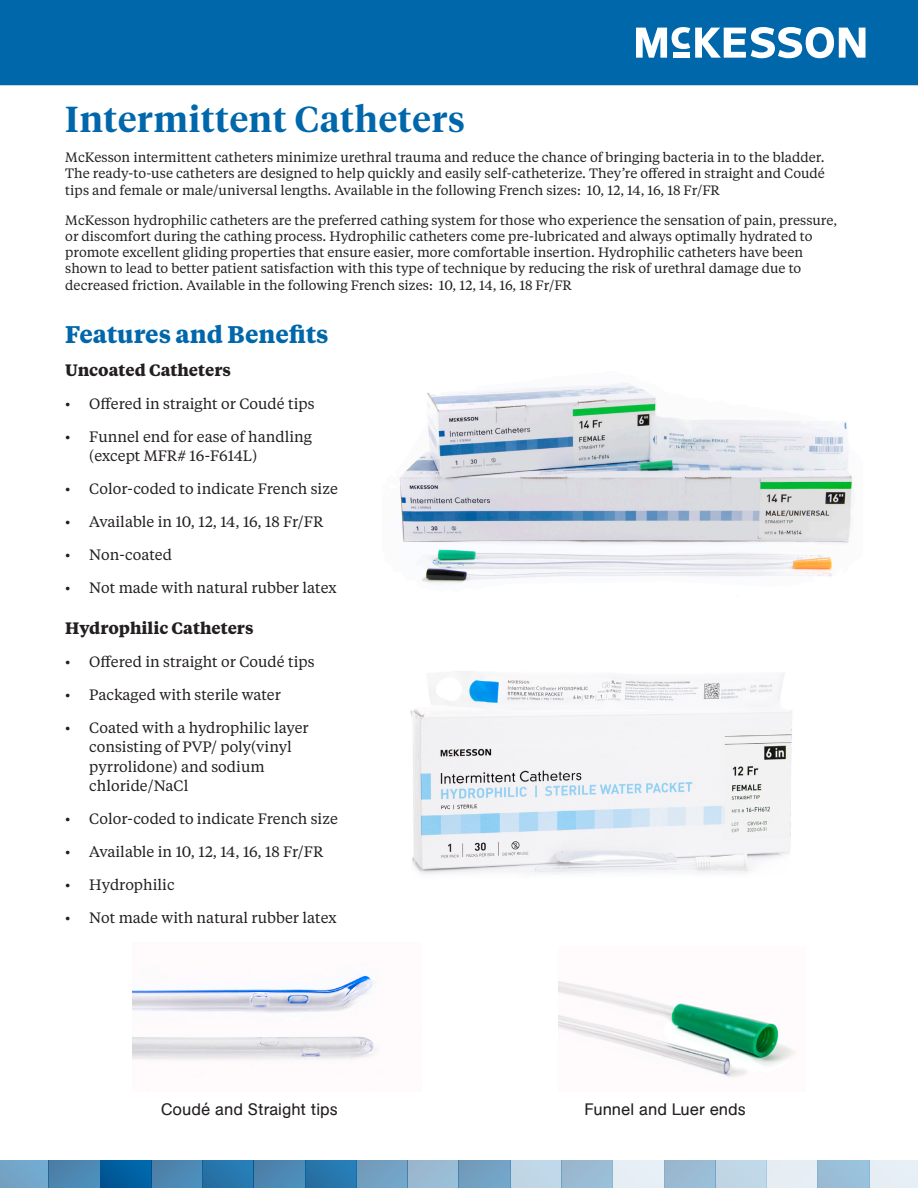
<style>
.page{position:relative;width:918px;height:1188px;background:#fff}
.page>*{position:absolute;margin:0;border:0;box-sizing:border-box;transform-origin:0 0}
.t1{font:600 36px "Tiempos Headline";letter-spacing:.025em;color:#0067aa}
.t2{font:700 24px "Tiempos Text";color:#0067aa}
.t3{font:700 16.5px "Tiempos Text";color:#231f20}
.t4{font:16.5px "AG Book Pro";color:#231f20}
.t5{font:15px/19.5px "Tiempos Text";color:#231f20}
.t6{font:13.5px/16.4px "Tiempos Text";color:#231f20;text-align:justify}
</style>
<div class="page">
<div style="left:0;top:1161px;width:49px;height:27px;background:#73a7ca"></div>
<div style="left:49px;top:1161px;width:51px;height:27px;background:#4d87b2"></div>
<div style="left:715px;top:1161px;width:52px;height:27px;background:#c0d7e7"></div>
<div style="left:664px;top:1161px;width:51px;height:27px;background:#9abbd3"></div>
<div style="left:767px;top:1161px;width:51px;height:27px;background:#e6eef4"></div>
<div style="left:869px;top:1161px;width:49px;height:27px;background:#e6eff5"></div>
<div style="left:818px;top:1161px;width:51px;height:27px;background:#9abfd8"></div>
<svg style="left:100px;top:1161px;width:51px;height:27px"></svg>
<div style="left:203px;top:1161px;width:51px;height:27px;background:#2777ad"></div>
<div style="left:151px;top:1161px;width:52px;height:27px;background:#4d87b2"></div>
<div style="left:356px;top:1161px;width:52px;height:27px;background:#73a1c2"></div>
<div style="left:305px;top:1161px;width:51px;height:27px;background:#2777ad"></div>
<div style="left:254px;top:1161px;width:51px;height:27px;background:#4d87b2"></div>
<div style="left:459px;top:1161px;width:51px;height:27px;background:#73a1c2"></div>
<div style="left:408px;top:1161px;width:51px;height:27px;background:#9abbd3"></div>
<div style="left:613px;top:1161px;width:51px;height:27px;background:#e6eff5"></div>
<div style="left:510px;top:1161px;width:52px;height:27px;background:#c0d7e7"></div>
<div style="left:562px;top:1161px;width:51px;height:27px;background:#9abbd3"></div>
<div style="left:0;top:0;width:918px;height:85px;background:#0067aa"></div>
<svg style="left:636px;top:27px;width:229px;height:31px"></svg>
<img style="left:399px;top:383px;width:454px;height:200px">
<img style="left:559px;top:981px;width:237px;height:96px">
<img style="left:133px;top:975px;width:244px;height:86px">
<img style="left:410px;top:671px;width:382px;height:203px">
<p class="t1" style="left:65px;top:94px;width:401px">Intermittent Catheters</p>
<p class="t6" style="left:65px;top:148px;width:761px">McKesson intermittent catheters minimize urethral trauma and reduce the chance of bringing bacteria in to the bladder.<br>The ready-to-use catheters are designed to help quickly and easily self-catheterize. They’re offered in straight and Coudé tips and female or male/universal lengths. Available in the following French sizes: 10, 12, 14, 16, 18 Fr/FR</p>
<p class="t6" style="left:65px;top:211px;width:773px;text-align:left">McKesson hydrophilic catheters are the preferred cathing system for those who experience the sensation of pain, pressure, or discomfort during the cathing process. Hydrophilic catheters come pre-lubricated and always optimally hydrated to promote excellent gliding properties that ensure easier, more comfortable insertion. Hydrophilic catheters have been shown to lead to better patient satisfaction with this type of technique by reducing the risk of urethral damage due to decreased friction. Available in the following French sizes: 10, 12, 14, 16, 18 Fr/FR</p>
<p class="t2" style="left:65px;top:317px;width:265px">Features and Benefits</p>
<p class="t3" style="left:65px;top:358px;width:167px">Uncoated Catheters</p>
<p class="t5" style="left:65px;top:393px;width:251px">• Offered in straight or Coudé tips</p>
<p class="t5" style="left:89px;top:426px;width:224px;text-indent:-24px">• Funnel end for ease of handling (except MFR# 16-F614L)</p>
<p class="t5" style="left:65px;top:479px;width:274px">• Color-coded to indicate French size</p>
<p class="t5" style="left:65px;top:512px;width:260px">• Available in 10, 12, 14, 16, 18 Fr/FR</p>
<p class="t5" style="left:65px;top:545px;width:108px">• Non-coated</p>
<p class="t5" style="left:65px;top:578px;width:273px">• Not made with natural rubber latex</p>
<p class="t3" style="left:65px;top:616px;width:190px">Hydrophilic Catheters</p>
<p class="t5" style="left:65px;top:651px;width:251px">• Offered in straight or Coudé tips</p>
<p class="t5" style="left:65px;top:684px;width:217px">• Packaged with sterile water</p>
<p class="t5" style="left:89px;top:717px;width:221px;text-indent:-24px">• Coated with a hydrophilic layer consisting of PVP/ poly(vinyl pyrrolidone) and sodium chloride/NaCl</p>
<p class="t5" style="left:65px;top:809px;width:274px">• Color-coded to indicate French size</p>
<p class="t5" style="left:65px;top:842px;width:260px">• Available in 10, 12, 14, 16, 18 Fr/FR</p>
<p class="t5" style="left:65px;top:875px;width:111px">• Hydrophilic</p>
<p class="t5" style="left:65px;top:908px;width:273px">• Not made with natural rubber latex</p>
<p class="t4" style="left:161px;top:1098px;width:178px">Coudé and Straight tips</p>
<p class="t4" style="left:584px;top:1098px;width:163px">Funnel and Luer ends</p>
</div>
